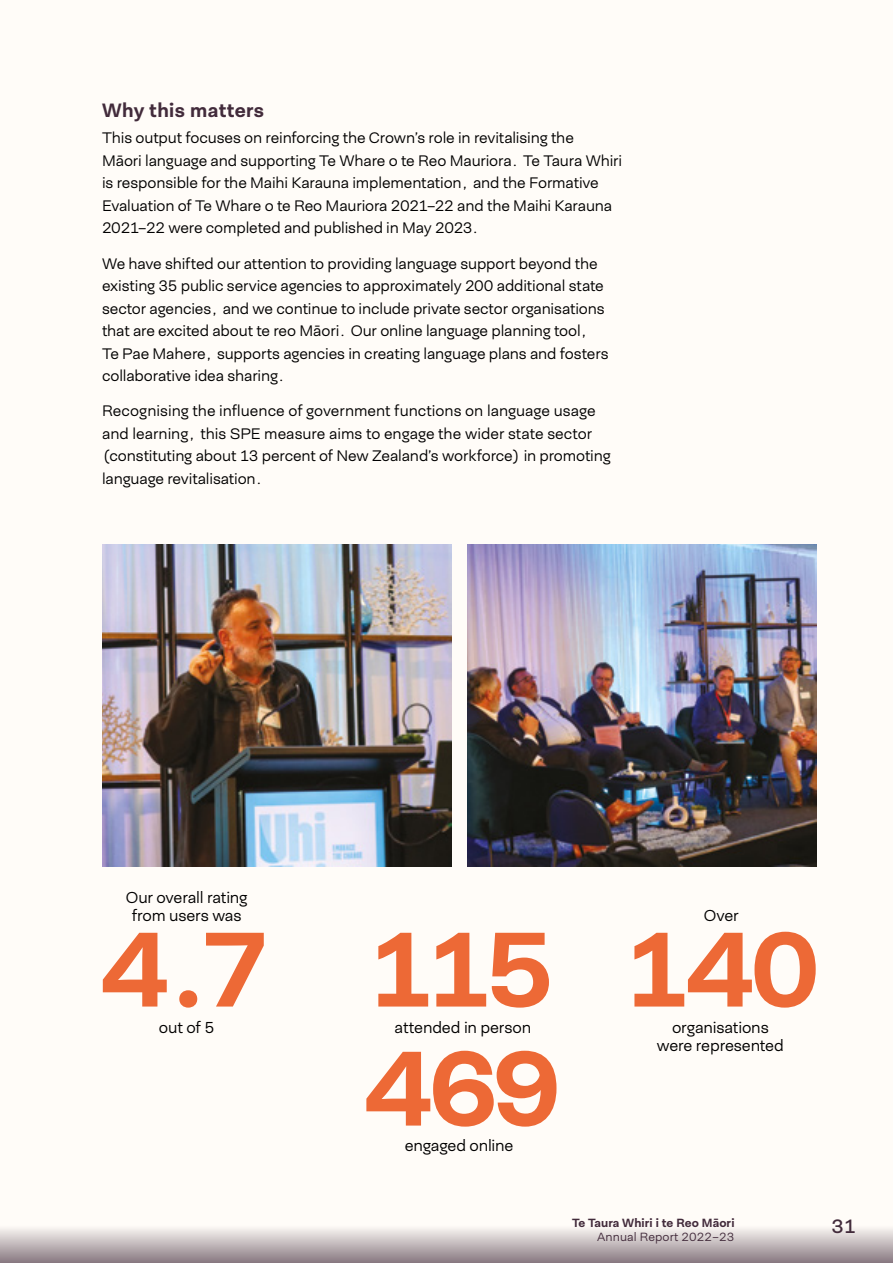
<style>
.page{position:relative;width:893px;height:1263px;background:#fffcf8}
.page>*{position:absolute;margin:0;border:0;box-sizing:border-box;transform-origin:0 0}
.t1{font:700 106.95px/118.9px "Neogrotesk Pro";letter-spacing:-.035em;color:#ed6936;text-align:right}
.t2{font:700 19.5px "Neogrotesk Pro";letter-spacing:.02em;color:#422b3b}
.t3{font:19.5px "Neogrotesk Pro";color:#422b3b}
.t4{font:300 16.05px/18px "Neogrotesk Pro";letter-spacing:-.01em;color:#000;text-align:center}
.t5{font:300 15.3px/22.5px "Neogrotesk Pro";letter-spacing:-.01em;color:#000}
.t6{font:700 12px "Neogrotesk Pro";letter-spacing:.01em;color:#422b3b}
.t7{font:300 12px "Neogrotesk Pro";letter-spacing:.01em;color:#422b3b}
</style>
<div class="page">
<div style="left:0;top:1225px;width:893px;height:38px;background:linear-gradient(to bottom,#fffcf8,#8b7c84)"></div>
<img style="left:102px;top:544px;width:349px;height:322px">
<img style="left:467px;top:544px;width:349px;height:322px">
<p class="t2" style="left:102px;top:97px;width:164px">Why this matters</p>
<p class="t5" style="left:102px;top:127px;width:522px">This output focuses on reinforcing the Crown’s role in revitalising the<br>Māori language and supporting Te Whare o te Reo Mauriora. Te Taura Whiri is responsible for the Maihi Karauna implementation, and the Formative Evaluation of Te Whare o te Reo Mauriora 2021–22 and the Maihi Karauna 2021–22 were completed and published in May 2023.</p>
<p class="t5" style="left:102px;top:252px;width:508px">We have shifted our attention to providing language support beyond the existing 35 public service agencies to approximately 200 additional state sector agencies, and we continue to include private sector organisations that are excited about te reo Māori. Our online language planning tool, Te Pae Mahere, supports agencies in creating language plans and fosters collaborative idea sharing.</p>
<p class="t5" style="left:102px;top:400px;width:510px">Recognising the influence of government functions on language usage and learning, this SPE measure aims to engage the wider state sector (constituting about 13 percent of New Zealand’s workforce) in promoting language revitalisation.</p>
<p class="t4" style="left:126px;top:889px;width:123px">Our overall rating from users was</p>
<p class="t4" style="left:704px;top:906px;width:36px">Over</p>
<h1 class="t1" style="left:102px;top:910px;width:460px">4.7 115<br>469</h1>
<h1 class="t1" style="left:624px;top:910px;width:197px">140</h1>
<p class="t4" style="left:159px;top:1018px;width:57px">out of 5</p>
<p class="t4" style="left:395px;top:1018px;width:138px">attended in person</p>
<p class="t4" style="left:657px;top:1018px;width:128px">organisations were represented</p>
<p class="t4" style="left:405px;top:1136px;width:110px">engaged online</p>
<p class="t6" style="left:572px;top:1215px;width:164px">Te Taura Whiri i te Reo Māori</p>
<p class="t3" style="left:831px;top:1214px;width:26px">31</p>
<p class="t7" style="left:597px;top:1229px;width:139px">Annual Report 2022–23</p>
</div>
